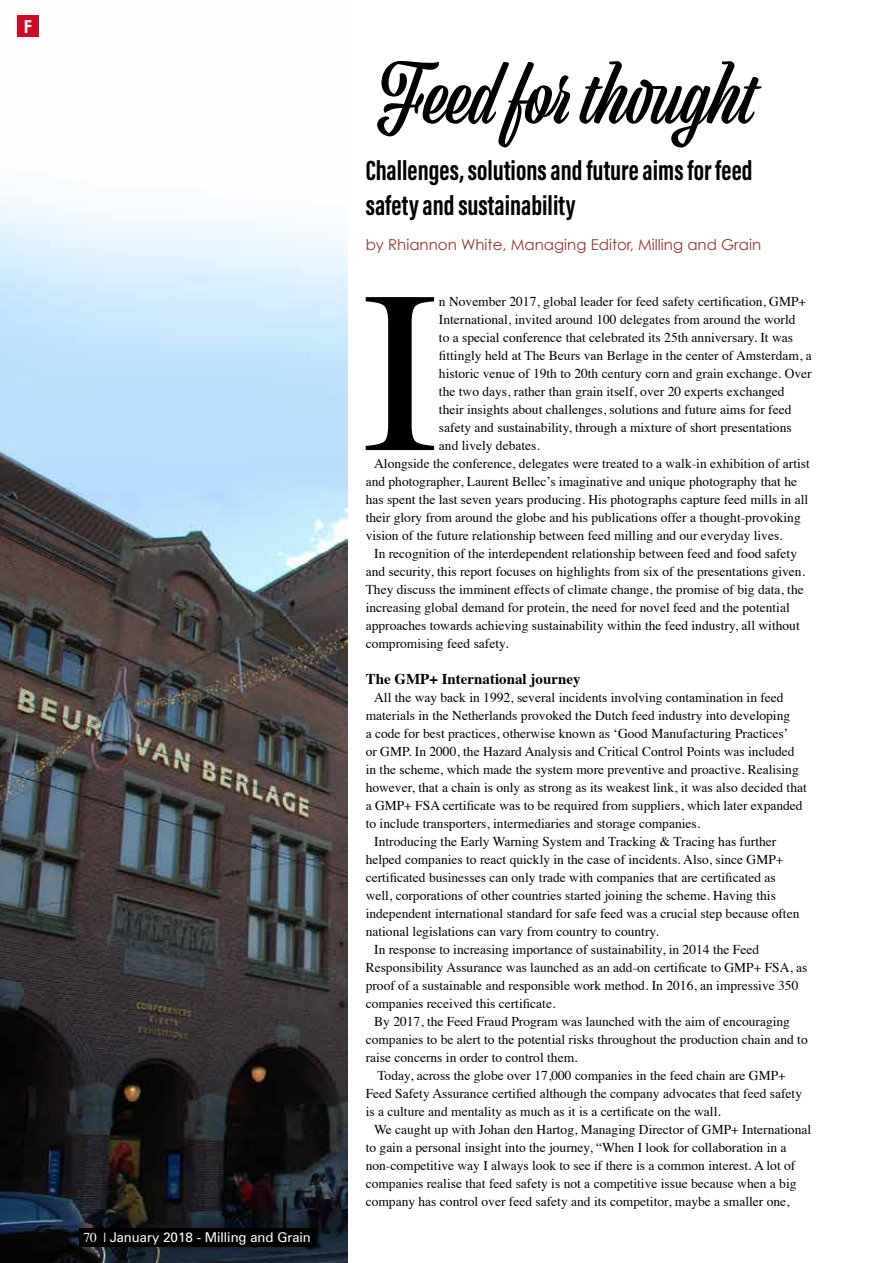
<style>
.page{position:relative;width:893px;height:1263px;background:#fff}
.page>*{position:absolute;margin:0;border:0;box-sizing:border-box;transform-origin:0 0}
.t1{font:231.15px "Times";color:#000}
.t2{font:73.95px "Viktor Script";letter-spacing:.01em;color:#000}
.t3{font:700 28.5px/34.2px "Acumin Pro Extra Cond";color:#000}
.t4{font:700 18px "Century Gothic";color:#fff}
.t5{font:15px "Century Gothic";color:#8f382e}
.t6{font:700 15px "Times";color:#000}
.t7{font:13.5px "Times";color:#000}
.t8{font:13.5px "Zurich BT";color:#fff}
.s1{font-family:"Times"}
</style>
<div class="page">
<img style="left:0;top:15px;width:347px;height:1248px">
<div style="left:79px;top:1228px;width:236px;height:18px;background:#000"></div>
<div style="left:17px;top:16px;width:22px;height:21px;background:#d30a25"></div>
<h3 class="t4" style="left:24px;top:15px;width:10px">F</h3>
<p class="t8" style="left:83px;top:1229px;width:229px"><span class="s1">70 |</span> January 2018 - Milling and Grain</p>
<h2 class="t2" style="left:376px;top:54px;width:383px">Feed for thought</h2>
<h3 class="t3" style="left:366px;top:153px;width:388px">Challenges, solutions and future aims for feed safety and sustainability</h3>
<p class="t5" style="left:366px;top:236px;width:397px">by Rhiannon White, Managing Editor, Milling and Grain</p>
<h1 class="t1" style="left:362px;top:156px;width:78px">I</h1>
<p class="t7" style="left:439px;top:289px;width:369px">n November 2017, global leader for feed safety certification, GMP+</p>
<p class="t7" style="left:439px;top:307px;width:358px">International, invited around 100 delegates from around the world</p>
<p class="t7" style="left:439px;top:325px;width:356px">to a special conference that celebrated its 25th anniversary. It was</p>
<p class="t7" style="left:439px;top:343px;width:374px">fittingly held at The Beurs van Berlage in the center of Amsterdam, a</p>
<p class="t7" style="left:439px;top:361px;width:374px">historic venue of 19th to 20th century corn and grain exchange. Over</p>
<p class="t7" style="left:439px;top:379px;width:347px">the two days, rather than grain itself, over 20 experts exchanged</p>
<p class="t7" style="left:439px;top:397px;width:354px">their insights about challenges, solutions and future aims for feed</p>
<p class="t7" style="left:439px;top:415px;width:354px">safety and sustainability, through a mixture of short presentations</p>
<p class="t7" style="left:439px;top:433px;width:102px">and lively debates.</p>
<p class="t7" style="left:374px;top:451px;width:437px">Alongside the conference, delegates were treated to a walk-in exhibition of artist</p>
<p class="t7" style="left:366px;top:469px;width:433px">and photographer, Laurent Bellec’s imaginative and unique photography that he</p>
<p class="t7" style="left:366px;top:487px;width:444px">has spent the last seven years producing. His photographs capture feed mills in all</p>
<p class="t7" style="left:366px;top:505px;width:437px">their glory from around the globe and his publications offer a thought-provoking</p>
<p class="t7" style="left:366px;top:523px;width:418px">vision of the future relationship between feed milling and our everyday lives.</p>
<p class="t7" style="left:374px;top:541px;width:424px">In recognition of the interdependent relationship between feed and food safety</p>
<p class="t7" style="left:366px;top:559px;width:441px">and security, this report focuses on highlights from six of the presentations given.</p>
<p class="t7" style="left:366px;top:577px;width:440px">They discuss the imminent effects of climate change, the promise of big data, the</p>
<p class="t7" style="left:366px;top:595px;width:426px">increasing global demand for protein, the need for novel feed and the potential</p>
<p class="t7" style="left:366px;top:613px;width:436px">approaches towards achieving sustainability within the feed industry, all without</p>
<p class="t7" style="left:366px;top:631px;width:144px">compromising feed safety.</p>
<p class="t6" style="left:366px;top:665px;width:216px">The GMP+ International journey</p>
<p class="t7" style="left:374px;top:685px;width:411px">All the way back in 1992, several incidents involving contamination in feed</p>
<p class="t7" style="left:366px;top:703px;width:426px">materials in the Netherlands provoked the Dutch feed industry into developing</p>
<p class="t7" style="left:366px;top:721px;width:424px">a code for best practices, otherwise known as ‘Good Manufacturing Practices’</p>
<p class="t7" style="left:366px;top:739px;width:430px">or GMP. In 2000, the Hazard Analysis and Critical Control Points was included</p>
<p class="t7" style="left:366px;top:757px;width:435px">in the scheme, which made the system more preventive and proactive. Realising</p>
<p class="t7" style="left:366px;top:775px;width:443px">however, that a chain is only as strong as its weakest link, it was also decided that</p>
<p class="t7" style="left:366px;top:793px;width:438px">a GMP+ FSA certificate was to be required from suppliers, which later expanded</p>
<p class="t7" style="left:366px;top:811px;width:336px">to include transporters, intermediaries and storage companies.</p>
<p class="t7" style="left:374px;top:829px;width:404px">Introducing the Early Warning System and Tracking &amp; Tracing has further</p>
<p class="t7" style="left:366px;top:847px;width:419px">helped companies to react quickly in the case of incidents. Also, since GMP+</p>
<p class="t7" style="left:366px;top:865px;width:412px">certificated businesses can only trade with companies that are certificated as</p>
<p class="t7" style="left:366px;top:883px;width:412px">well, corporations of other countries started joining the scheme. Having this</p>
<p class="t7" style="left:366px;top:901px;width:435px">independent international standard for safe feed was a crucial step because often</p>
<p class="t7" style="left:366px;top:919px;width:295px">national legislations can vary from country to country.</p>
<p class="t7" style="left:374px;top:937px;width:386px">In response to increasing importance of sustainability, in 2014 the Feed</p>
<p class="t7" style="left:366px;top:955px;width:443px">Responsibility Assurance was launched as an add-on certificate to GMP+ FSA, as</p>
<p class="t7" style="left:366px;top:973px;width:434px">proof of a sustainable and responsible work method. In 2016, an impressive 350</p>
<p class="t7" style="left:366px;top:991px;width:191px">companies received this certificate.</p>
<p class="t7" style="left:374px;top:1009px;width:417px">By 2017, the Feed Fraud Program was launched with the aim of encouraging</p>
<p class="t7" style="left:366px;top:1027px;width:444px">companies to be alert to the potential risks throughout the production chain and to</p>
<p class="t7" style="left:366px;top:1045px;width:213px">raise concerns in order to control them.</p>
<p class="t7" style="left:377px;top:1063px;width:410px">Today, across the globe over 17,000 companies in the feed chain are GMP+</p>
<p class="t7" style="left:366px;top:1081px;width:438px">Feed Safety Assurance certified although the company advocates that feed safety</p>
<p class="t7" style="left:366px;top:1099px;width:357px">is a culture and mentality as much as it is a certificate on the wall.</p>
<p class="t7" style="left:374px;top:1117px;width:438px">We caught up with Johan den Hartog, Managing Director of GMP+ International</p>
<p class="t7" style="left:366px;top:1135px;width:422px">to gain a personal insight into the journey, “When I look for collaboration in a</p>
<p class="t7" style="left:366px;top:1153px;width:431px">non-competitive way I always look to see if there is a common interest. A lot of</p>
<p class="t7" style="left:366px;top:1171px;width:432px">companies realise that feed safety is not a competitive issue because when a big</p>
<p class="t7" style="left:366px;top:1189px;width:425px">company has control over feed safety and its competitor, maybe a smaller one,</p>
</div>
